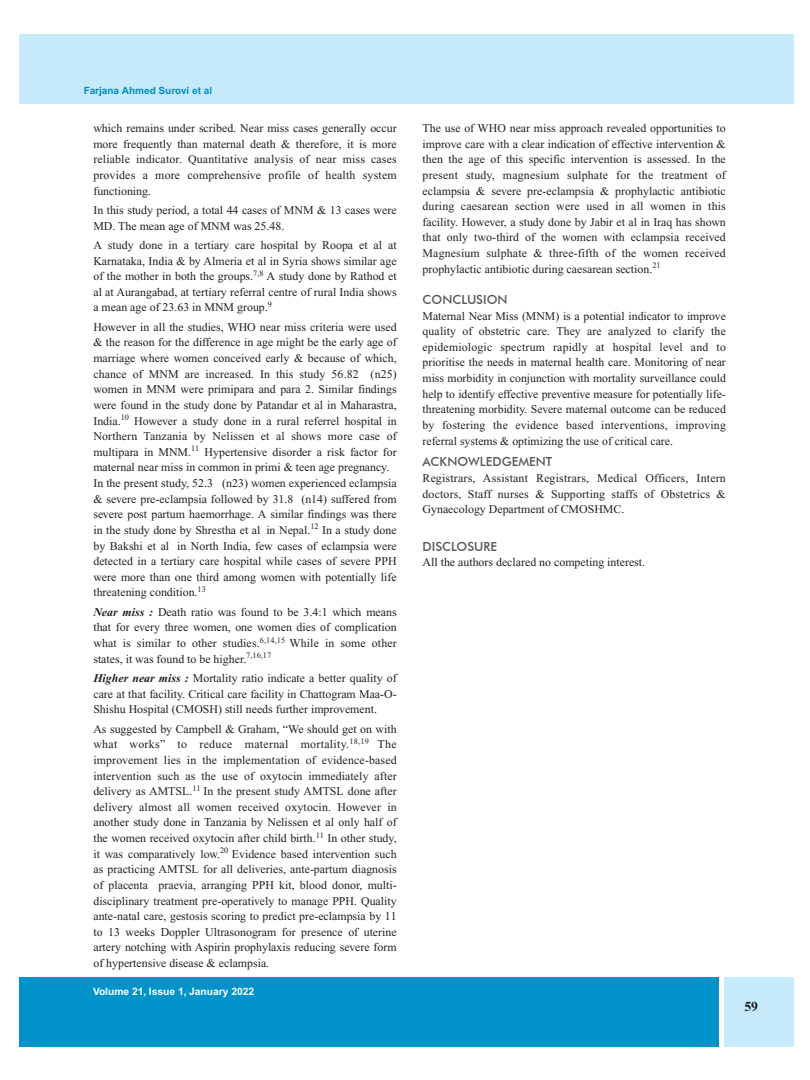
<style>
.page{position:relative;width:810px;height:1080px;background:#fff}
.page>*{position:absolute;margin:0;border:0;box-sizing:border-box;transform-origin:0 0}
.t1{font:700 13.75px "Times New Roman";color:#231f20}
.t2{font:500 12.5px "Futura BT";color:#57585a}
.t3{font:11.88px/15.6px "Times New Roman";color:#231f20;text-align:justify}
.t4{font:700 10.25px "Helvetica";color:#fff}
.t5{font:700 10px "Helvetica";color:#008bc0}
.s1{color:#0092c8}
.s2{font-weight:700;font-style:italic}
</style>
<div class="page">
<div style="left:20px;top:34px;width:774px;height:69px;background:#c6eafa"></div>
<div style="left:20px;top:978px;width:699px;height:69px;background:#0092c8"></div>
<div style="left:724px;top:978px;width:70px;height:69px;background:#c6eafa"></div>
<p class="t5" style="left:84px;top:85px;width:130px">Farjana Ahmed Surovi <span class="s1">et al</span></p>
<p class="t3" style="left:93px;top:120px;width:305px">which remains under scribed. Near miss cases generally occur more frequently than maternal death &amp; therefore, it is more reliable indicator. Quantitative analysis of near miss cases provides a more comprehensive profile of health system functioning.</p>
<p class="t3" style="left:93px;top:202px;width:305px">In this study period, a total 44 cases of MNM &amp; 13 cases were<br>MD. The mean age of MNM was 25.48.</p>
<p class="t3" style="left:93px;top:237px;width:305px">A study done in a tertiary care hospital by Roopa et al at Karnataka, India &amp; by Almeria et al in Syria shows similar age of the mother in both the groups.<sup>7,8</sup> A study done by Rathod et al at Aurangabad, at tertiary referral centre of rural India shows a mean age of 23.63 in MNM group.<sup>9</sup></p>
<p class="t3" style="left:93px;top:319px;width:305px;text-align:left">However in all the studies, WHO near miss criteria were used &amp; the reason for the difference in age might be the early age of marriage where women conceived early &amp; because of which, chance of MNM are increased. In this study 56.82 (n25) women in MNM were primipara and para 2. Similar findings were found in the study done by Patandar et al in Maharastra, India.<sup>10</sup> However a study done in a rural referrel hospital in Northern Tanzania by Nelissen et al shows more case of multipara in MNM.<sup>11</sup> Hypertensive disorder a risk factor for maternal near miss in common in primi &amp; teen age pregnancy.<br>In the present study, 52.3 (n23) women experienced eclampsia &amp; severe pre-eclampsia followed by 31.8 (n14) suffered from severe post partum haemorrhage. A similar findings was there in the study done by Shrestha et al in Nepal.<sup>12</sup> In a study done by Bakshi et al in North India, few cases of eclampsia were detected in a tertiary care hospital while cases of severe PPH were more than one third among women with potentially life threatening condition.<sup>13</sup></p>
<p class="t3" style="left:93px;top:604px;width:305px"><span class="s2">Near miss :</span> Death ratio was found to be 3.4:1 which means that for every three women, one women dies of complication what is similar to other studies.<sup>6,14,15</sup> While in some other states, it was found to be higher.<sup>7,16,17</sup></p>
<p class="t3" style="left:93px;top:670px;width:305px"><span class="s2">Higher near miss :</span> Mortality ratio indicate a better quality of care at that facility. Critical care facility in Chattogram Maa-O-Shishu Hospital (CMOSH) still needs further improvement.</p>
<p class="t3" style="left:93px;top:721px;width:305px">As suggested by Campbell &amp; Graham, “We should get on with what works” to reduce maternal mortality.<sup>18,19</sup> The improvement lies in the implementation of evidence-based intervention such as the use of oxytocin immediately after delivery as AMTSL.<sup>11</sup> In the present study AMTSL done after delivery almost all women received oxytocin. However in another study done in Tanzania by Nelissen et al only half of the women received oxytocin after child birth.<sup>11</sup> In other study, it was comparatively low.<sup>20</sup> Evidence based intervention such as practicing AMTSL for all deliveries, ante-partum diagnosis of placenta praevia, arranging PPH kit, blood donor, multi&shy;disciplinary treatment pre-operatively to manage PPH. Quality ante-natal care, gestosis scoring to predict pre-eclampsia by 11 to 13 weeks Doppler Ultrasonogram for presence of uterine artery notching with Aspirin prophylaxis reducing severe form of hypertensive disease &amp; eclampsia.</p>
<p class="t4" style="left:93px;top:985px;width:163px">Volume 21, Issue 1, January 2022</p>
<p class="t3" style="left:423px;top:120px;width:305px">The use of WHO near miss approach revealed opportunities to improve care with a clear indication of effective intervention &amp; then the age of this specific intervention is assessed. In the present study, magnesium sulphate for the treatment of eclampsia &amp; severe pre-eclampsia &amp; prophylactic antibiotic during caesarean section were used in all women in this facility. However, a study done by Jabir et al in Iraq has shown that only two-third of the women with eclampsia received Magnesium sulphate &amp; three-fifth of the women received prophylactic antibiotic during caesarean section.<sup>21</sup></p>
<p class="t2" style="left:423px;top:292px;width:87px">CONCLUSION</p>
<p class="t3" style="left:423px;top:308px;width:305px">Maternal Near Miss (MNM) is a potential indicator to improve quality of obstetric care. They are analyzed to clarify the epidemiologic spectrum rapidly at hospital level and to prioritise the needs in maternal health care. Monitoring of near miss morbidity in conjunction with mortality surveillance could help to identify effective preventive measure for potentially life&shy;threatening morbidity. Severe maternal outcome can be reduced by fostering the evidence based interventions, improving referral systems &amp; optimizing the use of critical care.</p>
<p class="t2" style="left:423px;top:454px;width:131px">ACKNOWLEDGEMENT</p>
<p class="t3" style="left:423px;top:470px;width:305px">Registrars, Assistant Registrars, Medical Officers, Intern doctors, Staff nurses &amp; Supporting staffs of Obstetrics &amp; Gynaecology Department of CMOSHMC.</p>
<p class="t2" style="left:423px;top:539px;width:76px">DISCLOSURE</p>
<p class="t3" style="left:423px;top:555px;width:224px">All the authors declared no competing interest.</p>
<p class="t1" style="left:744px;top:999px;width:15px">59</p>
</div>
